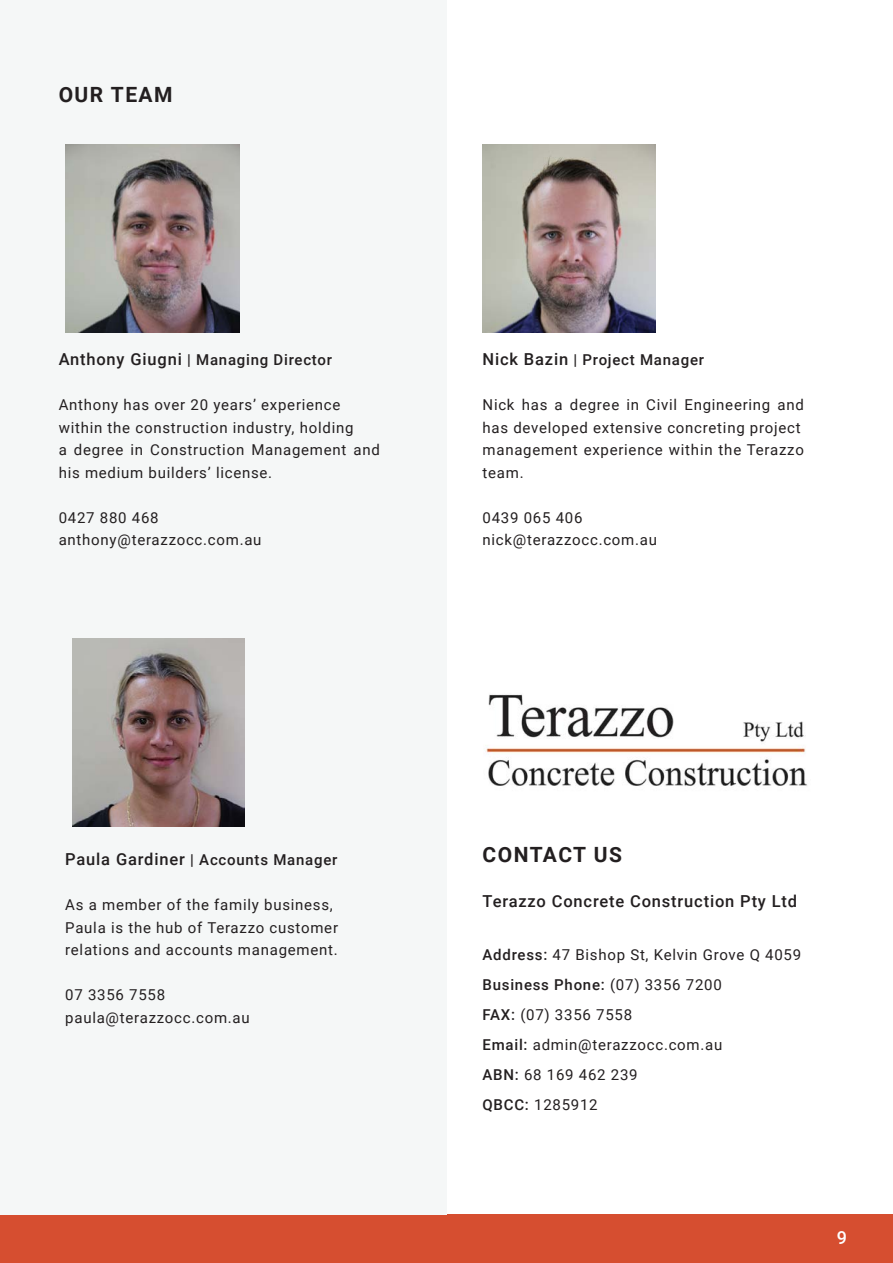
<style>
.page{position:relative;width:893px;height:1263px;background:#fff}
.page>*{position:absolute;margin:0;border:0;box-sizing:border-box;transform-origin:0 0}
.t1{font:700 21px "Roboto";letter-spacing:.07em;color:#231f20}
.t2{font:500 18px "Roboto";color:#fff}
.t3{font:500 16.5px "Roboto";letter-spacing:.05em;color:#231f20}
.t4{font:15px/22.5px "Roboto";letter-spacing:.05em;color:#231f20}
.t5{font:500 15px "Roboto";letter-spacing:.05em;color:#231f20}
.s1{font-size:16.5px}
.s2{font-weight:500}
.s3{font-weight:400}
</style>
<div class="page">
<div style="left:0;top:1215px;width:893px;height:48px;background:#d64e30"></div>
<div style="left:0;top:0;width:446px;height:1215px;background:#f5f7f7"></div>
<img style="left:483px;top:145px;width:172px;height:187px">
<img style="left:65px;top:145px;width:174px;height:187px">
<img style="left:73px;top:639px;width:171px;height:188px">
<img style="left:486px;top:694px;width:322px;height:92px">
<p class="t1" style="left:59px;top:79px;width:115px">OUR TEAM</p>
<p class="t5" style="left:59px;top:350px;width:275px"><span class="s1">Anthony Giugni</span> | Managing Director</p>
<p class="t4" style="left:59px;top:393px;width:283px">Anthony has over 20 years’ experience</p>
<p class="t4" style="left:59px;top:416px;width:296px">within the construction industry, holding</p>
<p class="t4" style="left:59px;top:438px;width:323px">a degree in Construction Management and his medium builders’ license.</p>
<p class="t4" style="left:59px;top:506px;width:101px">0427 880 468</p>
<p class="t4" style="left:59px;top:528px;width:204px">anthony@terazzocc.com.au</p>
<p class="t5" style="left:483px;top:350px;width:223px"><span class="s1">Nick Bazin</span> | Project Manager</p>
<p class="t4" style="left:483px;top:393px;width:323px">Nick has a degree in Civil Engineering and has developed extensive concreting project</p>
<p class="t4" style="left:483px;top:438px;width:323px">management experience within the Terazzo team.</p>
<p class="t4" style="left:483px;top:506px;width:101px">0439 065 406</p>
<p class="t4" style="left:483px;top:528px;width:176px">nick@terazzocc.com.au</p>
<p class="t5" style="left:65px;top:849px;width:274px"><span class="s1">Paula Gardiner</span> | Accounts Manager</p>
<p class="t4" style="left:65px;top:893px;width:269px">As a member of the family business,</p>
<p class="t4" style="left:65px;top:915px;width:274px">Paula is the hub of Terazzo customer</p>
<p class="t4" style="left:65px;top:938px;width:274px">relations and accounts management.</p>
<p class="t4" style="left:65px;top:983px;width:101px">07 3356 7558</p>
<p class="t4" style="left:65px;top:1005px;width:186px">paula@terazzocc.com.au</p>
<p class="t1" style="left:483px;top:840px;width:141px">CONTACT US</p>
<p class="t3" style="left:483px;top:890px;width:316px">Terazzo Concrete Construction Pty Ltd</p>
<p class="t4" style="left:483px;top:943px;width:320px"><span class="s2">Address:</span> 47 Bishop St, Kelvin Grove Q 4059</p>
<p class="t5" style="left:483px;top:974px;width:241px">Business Phone: <span class="s3">(07) 3356 7200</span></p>
<p class="t4" style="left:483px;top:1003px;width:151px"><span class="s2">FAX:</span> (07) 3356 7558</p>
<p class="t4" style="left:483px;top:1033px;width:241px"><span class="s2">Email:</span> admin@terazzocc.com.au</p>
<p class="t4" style="left:483px;top:1063px;width:157px"><span class="s2">ABN:</span> 68 169 462 239</p>
<p class="t4" style="left:483px;top:1093px;width:117px"><span class="s2">QBCC:</span> 1285912</p>
<p class="t2" style="left:837px;top:1224px;width:12px">9</p>
</div>
